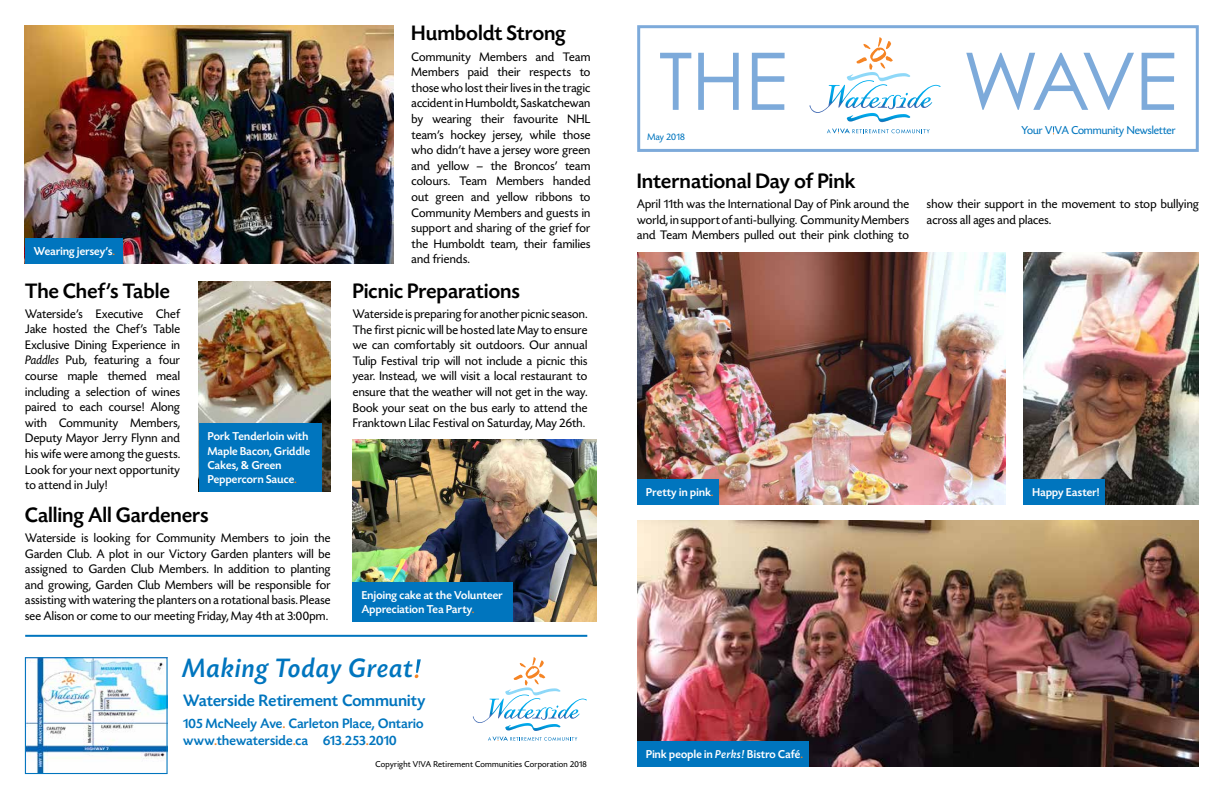
<style>
.page{position:relative;width:1224px;height:792px;background:#fff}
.page>*{position:absolute;margin:0;border:0;box-sizing:border-box;transform-origin:0 0}
.t1{font:italic 500 28px "Today Sans HEFOP";letter-spacing:.015em;color:#0075be}
.t2{font:500 22px "Today SHOP";letter-spacing:.02em;color:#000}
.t3{font:500 17.3px "Today Sans HEFOP";letter-spacing:.02em;color:#0075be}
.t4{font:500 14.3px/17.2px "Today Sans HEFOP";letter-spacing:.02em;color:#0075be}
.t5{font:13px/15.6px "Today SHOP";letter-spacing:.02em;color:#000;text-align:justify}
.t6{font:500 12px/14.4px "Today SHOP";letter-spacing:.02em;color:#fff}
.t7{font:12px "Today Sans HEFOP";color:#0075be}
.t8{font:10px "Today Sans HEFOP";letter-spacing:.025em;color:#0075be}
.t9{font:9px "Today Sans HEFOP";letter-spacing:.03em;color:#000}
.s1{color:#f58424}
.s2{font-family:"Today Sans HEFOP";font-style:italic}
.s3{font-family:"Corbel";font-weight:700}
</style>
<div class="page">
<img style="left:637px;top:521px;width:562px;height:246px">
<img style="left:25px;top:25px;width:368px;height:238px">
<hr style="left:25px;top:635px;width:562px;height:2px;background:#0075be">
<svg style="left:827px;top:129px;width:103px;height:4px"></svg>
<svg style="left:660px;top:37px;width:514px;height:78px"></svg>
<img style="left:27px;top:659px;width:139px;height:113px">
<div style="left:25px;top:657px;width:143px;height:117px;border:1px solid #0075be"></div>
<svg style="left:488px;top:737px;width:89px;height:4px"></svg>
<svg style="left:473px;top:657px;width:114px;height:68px"></svg>
<div style="left:637px;top:25px;width:562px;height:127px;border:3px solid #7daada"></div>
<svg style="left:415px;top:659px;width:6px;height:19px"></svg>
<div style="left:25px;top:238px;width:98px;height:25px;background:#0075be"></div>
<img style="left:1024px;top:252px;width:175px;height:253px">
<img style="left:199px;top:281px;width:132px;height:211px">
<img style="left:637px;top:252px;width:369px;height:253px">
<div style="left:199px;top:423px;width:122px;height:69px;background:#0075be"></div>
<div style="left:637px;top:479px;width:82px;height:26px;background:#0075be"></div>
<div style="left:637px;top:741px;width:171px;height:26px;background:#0075be"></div>
<div style="left:1024px;top:479px;width:81px;height:26px;background:#0075be"></div>
<img style="left:353px;top:439px;width:243px;height:183px">
<div style="left:353px;top:582px;width:160px;height:40px;background:#0075be"></div>
<p class="t6" style="left:34px;top:244px;width:82px">Wearing jersey’s<span class="s1">.</span></p>
<h2 class="t2" style="left:25px;top:279px;width:146px">The Chef’s Table</h2>
<p class="t5" style="left:25px;top:306px;width:156px">Waterside’s Executive Chef Jake hosted the Chef’s Table Exclusive Dining Experience in <span class="s2">Paddles</span> Pub, featuring a four course maple themed meal including a selection of wines paired to each course! Along with Community Members, Deputy Mayor Jerry Flynn and his wife were among the guests.<br>Look for your next opportunity to attend in July!</p>
<h2 class="t2" style="left:25px;top:503px;width:185px">Calling All Gardeners</h2>
<p class="t5" style="left:25px;top:531px;width:307px">Waterside is looking for Community Members to join the Garden Club. A plot in our Victory Garden planters will be assigned to Garden Club Members. In addition to planting and growing, Garden Club Members will be responsible for assisting with watering the planters on a rotational basis. Please see Alison or come to our meeting Friday, May 4th at 3:00pm.</p>
<p class="t6" style="left:208px;top:430px;width:104px">Pork Tenderloin with<br>Maple Bacon, Griddle<br>Cakes, <span class="s3">&amp;</span> Green<br>Peppercorn Sauce<span class="s1">.</span></p>
<p class="t6" style="left:208px;top:460px;width:82px">Wearing je sey’s<span class="s1">.</span></p>
<h2 class="t2" style="left:412px;top:22px;width:156px">Humboldt Strong</h2>
<p class="t5" style="left:412px;top:49px;width:180px">Community Members and Team Members paid their respects to those who lost their lives in the tragic accident in Humboldt, Saskatchewan by wearing their favourite NHL team’s hockey jersey, while those who didn’t have a jersey wore green and yellow – the Broncos’ team colours. Team Members handed out green and yellow ribbons to Community Members and guests in support and sharing of the grief for the Humboldt team, their families and friends.</p>
<h2 class="t2" style="left:353px;top:279px;width:169px">Picnic Preparations</h2>
<p class="t5" style="left:353px;top:306px;width:236px">Waterside is preparing for another picnic season.<br>The first picnic will be hosted late May to ensure we can comfortably sit outdoors. Our annual Tulip Festival trip will not include a picnic this year. Instead, we will visit a local restaurant to ensure that the weather will not get in the way.<br>Book your seat on the bus early to attend the Franktown Lilac Festival on Saturday, May 26th.</p>
<p class="t6" style="left:362px;top:588px;width:142px">Enjoing cake at the Volunteer<br>Appreciation Tea Party<span class="s1">.</span></p>
<h1 class="t1" style="left:183px;top:653px;width:232px">Making Today Great</h1>
<h3 class="t3" style="left:183px;top:692px;width:244px">Waterside Retirement Community</h3>
<p class="t4" style="left:183px;top:715px;width:242px">105 McNeely Ave<span class="s1">.</span> Carleton Place, Ontario www<span class="s1">.</span>thewaterside<span class="s1">.</span>ca 613<span class="s1">.</span>253<span class="s1">.</span>2010</p>
<p class="t9" style="left:376px;top:759px;width:213px">Copyright V!VA Retirement Communities Corporation 2018</p>
<p class="t8" style="left:647px;top:131px;width:39px">May 2018</p>
<p class="t7" style="left:1021px;top:124px;width:156px">Your V VA Community Newsletter</p>
<h2 class="t2" style="left:637px;top:169px;width:220px">International Day of Pink</h2>
<p class="t5" style="left:637px;top:197px;width:273px">April 11th was the International Day of Pink around the world, in support of anti-bullying. Community Members and Team Members pulled out their pink clothing to</p>
<p class="t5" style="left:927px;top:197px;width:273px">show their support in the movement to stop bullying across all ages and places.</p>
<p class="t6" style="left:646px;top:485px;width:69px">Pretty in pink<span class="s1">.</span></p>
<p class="t6" style="left:646px;top:748px;width:158px">Pink people in <span class="s2">Perks!</span> Bistro Café<span class="s1">.</span></p>
<p class="t6" style="left:1033px;top:485px;width:68px">Happy Easter!</p>
</div>
